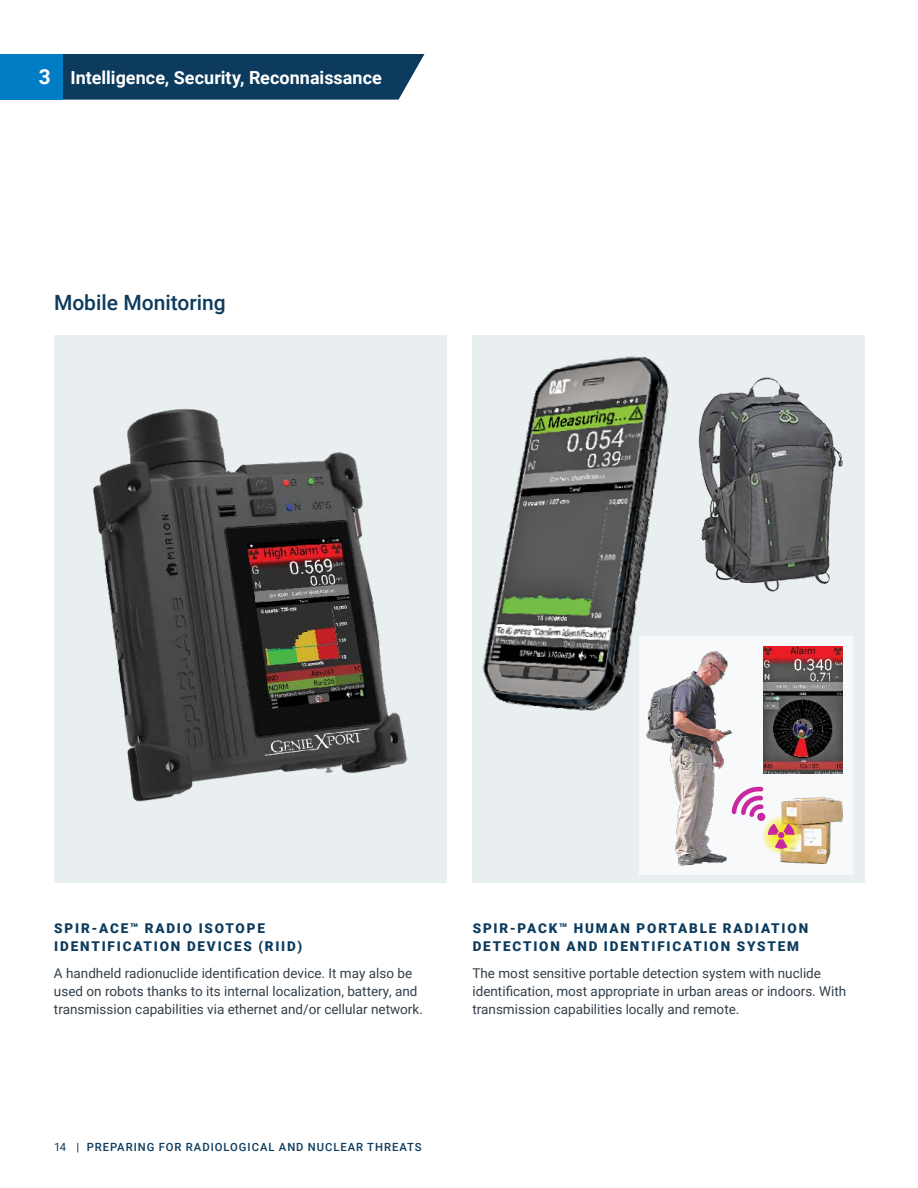
<style>
.page{position:relative;width:918px;height:1188px;background:#fff}
.page>*{position:absolute;margin:0;border:0;box-sizing:border-box;transform-origin:0 0}
.t1{font:500 21px "Roboto";color:#0c3b5d}
.t2{font:700 18px "Roboto";color:#fff}
.t3{font:13.5px/18px "Roboto";color:#333f49}
.t4{font:900 13.5px/18px "Roboto";letter-spacing:.135em;color:#0c3b5d}
.t5{font:500 11.25px "Roboto";letter-spacing:.085em;color:#0c3b5d}
.s1{font-size:20.7px}
.s2{font-weight:400}
</style>
<div class="page">
<div style="left:63px;top:54px;width:362px;height:46px;background:#0c3b5d"></div>
<div style="left:0;top:54px;width:63px;height:46px;background:#007dc5"></div>
<div style="left:54px;top:335px;width:392px;height:548px;background:#e9eff1"></div>
<img style="left:93px;top:409px;width:315px;height:393px">
<div style="left:472px;top:335px;width:393px;height:548px;background:#e9eff1"></div>
<img style="left:483px;top:356px;width:186px;height:355px">
<img style="left:698px;top:377px;width:145px;height:215px">
<div style="left:639px;top:636px;width:214px;height:238px;background:#f7f9fa"></div>
<img style="left:646px;top:651px;width:86px;height:215px">
<img style="left:764px;top:646px;width:79px;height:128px">
<img style="left:781px;top:797px;width:61px;height:67px">
<svg style="left:762px;top:816px;width:39px;height:39px"></svg>
<svg style="left:732px;top:787px;width:63px;height:62px"></svg>
<h2 class="t2" style="left:39px;top:65px;width:345px"><span class="s1">3</span> Intelligence, Security, Reconnaissance</h2>
<h1 class="t1" style="left:54px;top:288px;width:173px">Mobile Monitoring</h1>
<p class="t4" style="left:54px;top:919px;width:250px">SPIR-ACE™ RADIO ISOTOPE<br>IDENTIFICATION DEVICES (RIID)</p>
<p class="t3" style="left:54px;top:964px;width:370px">A handheld radionuclide identification device. It may also be used on robots thanks to its internal localization, battery, and transmission capabilities via ethernet and/or cellular network.</p>
<p class="t5" style="left:54px;top:1139px;width:369px"><span class="s2">14</span> | PREPARING FOR RADIOLOGICAL AND NUCLEAR THREATS</p>
<p class="t4" style="left:473px;top:919px;width:337px">SPIR-PACK™ HUMAN PORTABLE RADIATION<br>DETECTION AND IDENTIFICATION SYSTEM</p>
<p class="t3" style="left:472px;top:964px;width:375px">The most sensitive portable detection system with nuclide identification, most appropriate in urban areas or indoors. With transmission capabilities locally and remote.</p>
</div>
